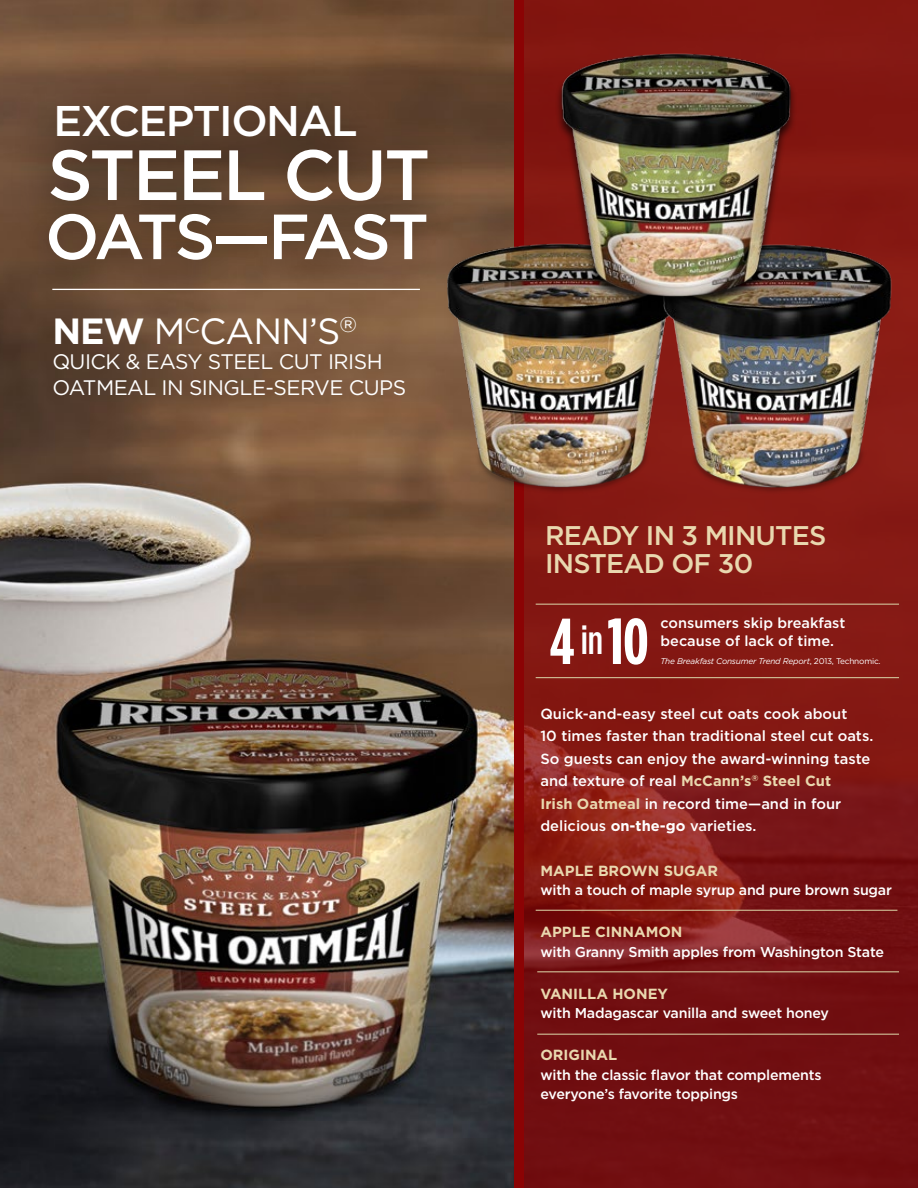
<style>
.page{position:relative;width:918px;height:1188px;background:#fff}
.page>*{position:absolute;margin:0;border:0;box-sizing:border-box;transform-origin:0 0}
.t1{font:500 70.95px "Gotham";letter-spacing:-.035em;color:#fff}
.t2{font:700 64.65px "Gotham Condensed";color:#fff}
.t3{font:500 63.6px "Gotham";letter-spacing:-.065em;color:#fff}
.t4{font:500 42.9px "Gotham";letter-spacing:-.035em;color:#fff}
.t5{font:36.45px "Gotham";color:#fff}
.t6{font:500 27px/28.5px "Gotham";letter-spacing:-.03em;color:#e9d8af}
.t7{font:21px/25.5px "Gotham";letter-spacing:-.025em;color:#fff}
.t8{font:500 14.7px/22.5px "Gotham";color:#fff}
.t9{font:700 14.7px "Gotham";color:#e9d8af}
.t10{font:500 14.55px/18px "Gotham";color:#fff}
.t11{font:500 14.25px/19.5px "Gotham";letter-spacing:-.015em;color:#fff}
.t12{font:italic 8.25px "Gotham";letter-spacing:-.025em;color:#fff}
.s1{font-weight:700}
.s2{font-style:normal}
.s3{font-weight:700;color:#e9d8af}
</style>
<div class="page">
<img style="left:0;top:0;width:514px;height:1188px">
<svg style="left:524px;top:0;width:394px;height:1188px;background:#7e1613"></svg>
<div style="left:514px;top:0;width:10px;height:1188px;background:#8b0304"></div>
<div style="left:9px;top:76px;width:460px;height:184px;background:#000;opacity:.75"></div>
<hr style="left:52px;top:289px;width:368px;height:1px;background:#fff">
<hr style="left:536px;top:910px;width:361px;height:1px;background:#cebc94">
<hr style="left:537px;top:971px;width:362px;height:1px;background:#cebc94">
<hr style="left:537px;top:1034px;width:362px;height:1px;background:#cebc94">
<img style="left:392px;top:230px;width:215px;height:283px">
<img style="left:607px;top:230px;width:311px;height:283px">
<img style="left:556px;top:39px;width:265px;height:283px">
<hr style="left:536px;top:604px;width:363px;height:1px;background:#cebc94">
<hr style="left:536px;top:677px;width:363px;height:1px;background:#cebc94">
<div style="left:28px;top:199px;width:420px;height:90px;background:#000;opacity:.19"></div>
<h3 class="t4" style="left:54px;top:97px;width:306px">EXCEPTIONAL</h3>
<h1 class="t1" style="left:47px;top:135px;width:384px">STEEL CUT</h1>
<h3 class="t3" style="left:45px;top:201px;width:385px">OATS—FAST</h3>
<h3 class="t5" style="left:52px;top:311px;width:306px"><span class="s1">NEW</span> M<sup>C</sup>CANN’S<sup>®</sup></h3>
<h3 class="t7" style="left:52px;top:349px;width:355px">QUICK &amp; EASY STEEL CUT IRISH<br>OATMEAL IN SINGLE-SERVE CUPS</h3>
<h3 class="t6" style="left:545px;top:520px;width:283px">READY IN 3 MINUTES<br>INSTEAD OF 30</h3>
<h2 class="t2" style="left:550px;top:605px;width:101px">4<sup>in</sup>10</h2>
<p class="t10" style="left:661px;top:613px;width:186px">consumers skip breakfast because of lack of time.</p>
<p class="t12" style="left:661px;top:657px;width:222px">The Breakfast Consumer Trend Report<span class="s2">, 2013, Technomic.</span></p>
<p class="t8" style="left:540px;top:702px;width:334px">Quick-and-easy steel cut oats cook about<br>10 times faster than traditional steel cut oats.<br>So guests can enjoy the award-winning taste and texture of real <span class="s3">McCann’s</span><sup>®</sup> <span class="s3">Steel Cut<br>Irish Oatmeal</span> in record time—and in four delicious <span class="s1">on-the-go</span> varieties.</p>
<p class="t9" style="left:540px;top:862px;width:179px">MAPLE BROWN SUGAR</p>
<p class="t11" style="left:540px;top:880px;width:353px">with a touch of maple syrup and pure brown sugar</p>
<p class="t9" style="left:540px;top:923px;width:144px">APPLE CINNAMON</p>
<p class="t11" style="left:540px;top:941px;width:345px">with Granny Smith apples from Washington State</p>
<p class="t9" style="left:540px;top:985px;width:129px">VANILLA HONEY</p>
<p class="t11" style="left:540px;top:1003px;width:290px">with Madagascar vanilla and sweet honey</p>
<p class="t9" style="left:540px;top:1046px;width:78px">ORIGINAL</p>
<p class="t11" style="left:540px;top:1064px;width:283px">with the classic flavor that complements everyone’s favorite toppings</p>
</div>
